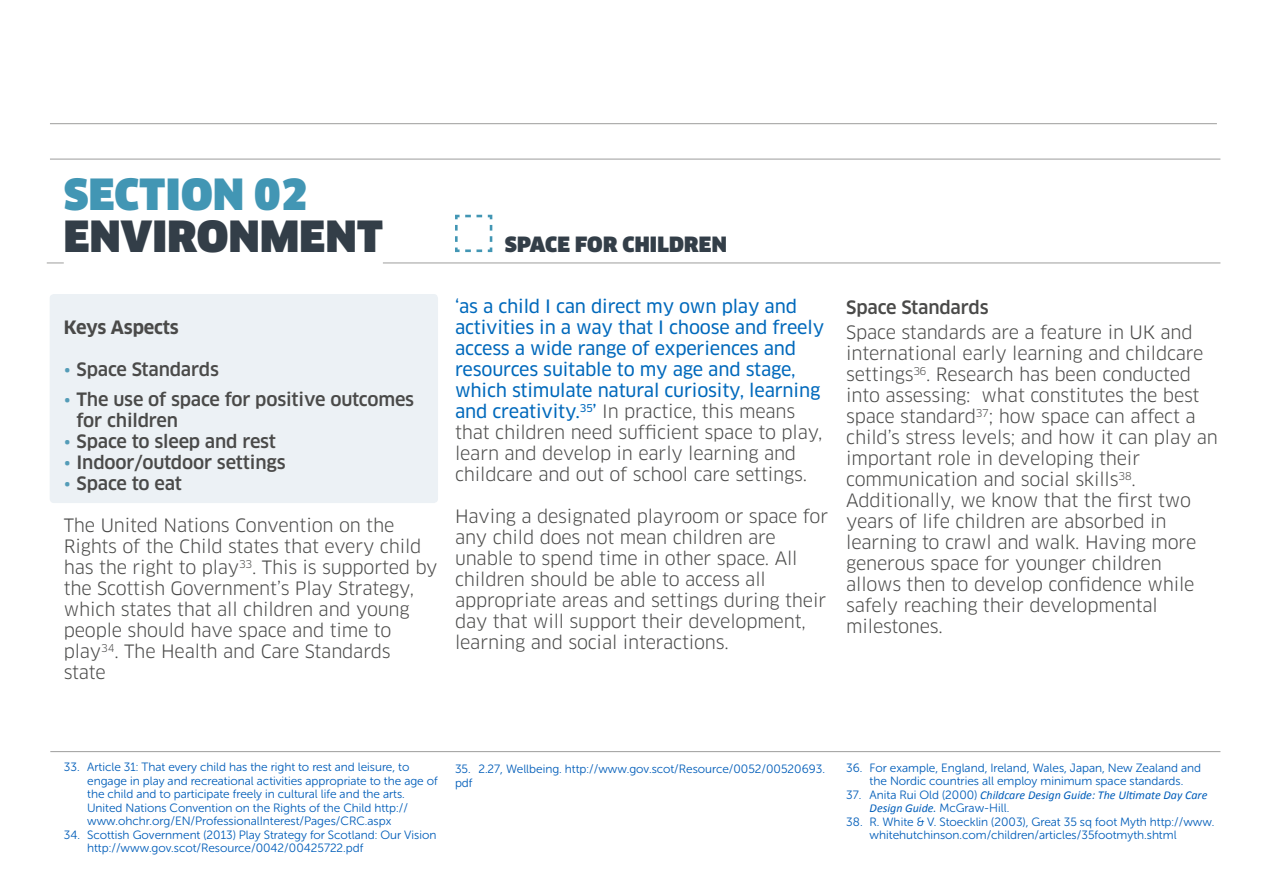
<style>
.page{position:relative;width:1263px;height:893px;background:#fff}
.page>*{position:absolute;margin:0;border:0;box-sizing:border-box;transform-origin:0 0}
.t1{font:900 42px "Clan";letter-spacing:.01em;color:#333e48}
.t2{font:900 42px "Clan";letter-spacing:.01em;color:#4296b4}
.t3{font:900 20.55px "Clan";letter-spacing:.01em;color:#333e48}
.t4{font:18px/21px "Clan LF";letter-spacing:-.01em;color:#4a4a49}
.t5{font:18px/21px "Clan LF News";letter-spacing:-.01em;color:#0069bc}
.t6{font:500 18px/21px "Clan LF";letter-spacing:-.01em;color:#4a4a49}
.t7{font:700 18px "Clan LF";letter-spacing:-.01em;color:#4a4a49}
.t8{font:12px/13.5px "Museo Sans Rounded 300";color:#005db9}
.t9{font:italic 12px/13.5px "Calibri";color:#005db9}
.s1{font-weight:400;color:#549cb8}
.s2{font-family:"Clan LF News";color:#0069bc}
.s3{font-family:"Museo Sans Rounded 300";font-style:normal}
</style>
<div class="page">
<svg style="left:47px;top:263px;width:17px;height:1px"></svg>
<hr style="left:383px;top:263px;width:837px;height:1px;background:#9d9d9c">
<hr style="left:50px;top:123px;width:1167px;height:1px;background:#9d9d9c">
<hr style="left:50px;top:159px;width:1170px;height:1px;background:#9d9d9c">
<div style="left:50px;top:294px;width:388px;height:209px;background:#ecf1f5;border-radius:4px"></div>
<hr style="left:50px;top:751px;width:1170px;height:1px;background:#9d9d9c">
<svg style="left:455px;top:215px;width:37px;height:37px"></svg>
<h1 class="t2" style="left:64px;top:168px;width:245px">SECTION 02</h1>
<h1 class="t1" style="left:64px;top:210px;width:321px">ENVIRONMENT</h1>
<p class="t7" style="left:64px;top:317px;width:117px">Keys Aspects</p>
<p class="t6" style="left:64px;top:359px;width:157px"><span class="s1">•</span> Space Standards</p>
<p class="t6" style="left:77px;top:389px;width:339px;text-indent:-13px"><span class="s1">•</span> The use of space for positive outcomes for children</p>
<p class="t6" style="left:64px;top:431px;width:214px"><span class="s1">•</span> Space to sleep and rest</p>
<p class="t6" style="left:64px;top:452px;width:223px"><span class="s1">•</span> Indoor/outdoor settings</p>
<p class="t6" style="left:64px;top:473px;width:120px"><span class="s1">•</span> Space to eat</p>
<p class="t4" style="left:64px;top:515px;width:375px">The United Nations Convention on the Rights of the Child states that every child has the right to play<sup>33</sup>. This is supported by the Scottish Government’s Play Strategy, which states that all children and young people should have space and time to play<sup>34</sup>. The Health and Care Standards<br>state</p>
<p class="t3" style="left:505px;top:232px;width:223px">SPACE FOR CHILDREN</p>
<p class="t5" style="left:455px;top:296px;width:371px">‘as a child I can direct my own play and activities in a way that I choose and freely access a wide range of experiences and resources suitable to my age and stage, which stimulate natural curiosity, learning</p>
<p class="t4" style="left:455px;top:401px;width:369px"><span class="s2">and creativity.</span><sup>35</sup><span class="s2">’</span> In practice, this means that children need sufficient space to play, learn and develop in early learning and childcare and out of school care settings.</p>
<p class="t4" style="left:455px;top:506px;width:375px">Having a designated playroom or space for any child does not mean children are unable to spend time in other space. All children should be able to access all appropriate areas and settings during their day that will support their development, learning and social interactions.</p>
<p class="t6" style="left:846px;top:297px;width:144px">Space Standards</p>
<p class="t4" style="left:846px;top:322px;width:373px">Space standards are a feature in UK and international early learning and childcare settings<sup>36</sup>. Research has been conducted into assessing: what constitutes the best space standard<sup>37</sup>; how space can affect a child’s stress levels; and how it can play an important role in developing their communication and social skills<sup>38</sup>.<br>Additionally, we know that the first two years of life children are absorbed in learning to crawl and walk. Having more generous space for younger children allows then to develop confidence while safely reaching their developmental milestones.</p>
<p class="t8" style="left:87px;top:760px;width:352px;text-indent:-23px">33. Article 31: That every child has the right to rest and leisure, to engage in play and recreational activities appropriate to the age of the child and to participate freely in cultural life and the arts.<br>United Nations Convention on the Rights of the Child http:// www.ohchr.org/EN/ProfessionalInterest/Pages/CRC.aspx</p>
<p class="t8" style="left:87px;top:828px;width:351px;text-indent:-23px">34. Scottish Government (2013) Play Strategy for Scotland: Our Vision http://www.gov.scot/Resource/0042/00425722.pdf</p>
<p class="t8" style="left:455px;top:762px;width:371px">35. 2.27, Wellbeing. http://www.gov.scot/Resource/0052/00520693. pdf</p>
<p class="t8" style="left:846px;top:761px;width:356px;text-align:center">36. For example, England, Ireland, Wales, Japan, New Zealand and the Nordic countries all employ minimum space standards.</p>
<p class="t9" style="left:870px;top:787px;width:339px;text-indent:-23px"><span class="s3">37. Anita Rui Old (2000)</span> Childcare Design Guide: The Ultimate Day Care<br>Design Guide. <span class="s3">McGraw-Hill.</span></p>
<p class="t8" style="left:870px;top:815px;width:346px;text-indent:-23px">38. R. White &amp; V. Stoecklin (2003), Great 35 sq foot Myth http://www. whitehutchinson.com/children/articles/35footmyth.shtml</p>
</div>
